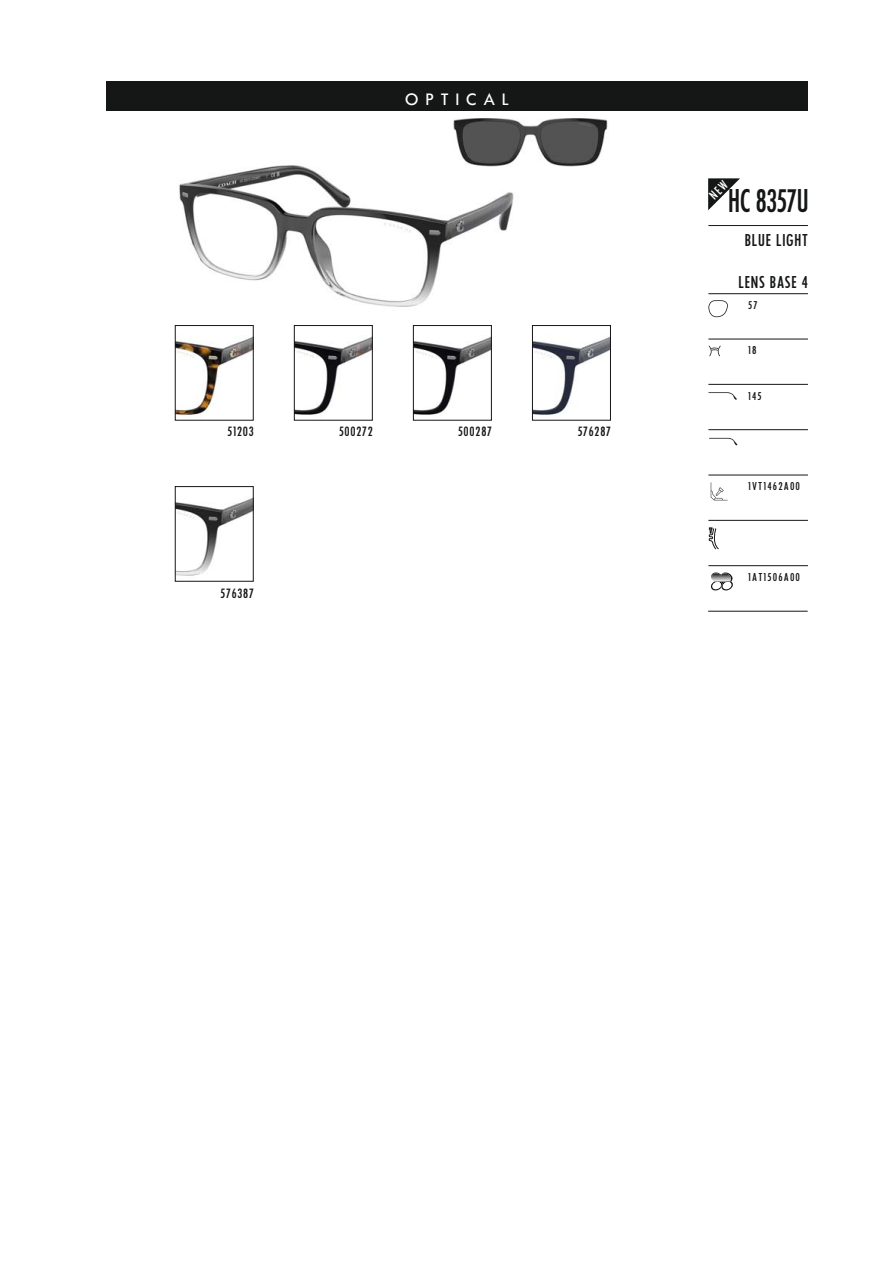
<style>
.page{position:relative;width:893px;height:1263px;background:#fff}
.page>*{position:absolute;margin:0;border:0;box-sizing:border-box;transform-origin:0 0}
.t1{font:34.5px "Futura SH Med Con";letter-spacing:.03em;color:#151616;scale:.9 1}
.t2{font:18px "Futura SH Med Con";letter-spacing:.08em;color:#151616}
.t3{font:500 17.25px "Futura SH";letter-spacing:.45em;color:#fff}
.t4{font:14.25px "Futura SH Med Con";letter-spacing:.1em;color:#151616}
.t5{font:12px "Futura SH Med Con";letter-spacing:.15em;color:#151616}
</style>
<div class="page">
<img style="left:177px;top:337px;width:74px;height:80px">
<div style="left:175px;top:325px;width:78px;height:95px;border:1px solid #151616"></div>
<img style="left:177px;top:498px;width:74px;height:78px">
<div style="left:175px;top:486px;width:78px;height:95px;border:1px solid #151616"></div>
<img style="left:296px;top:337px;width:75px;height:78px">
<div style="left:294px;top:325px;width:79px;height:95px;border:1px solid #151616"></div>
<img style="left:415px;top:337px;width:75px;height:78px">
<div style="left:413px;top:325px;width:79px;height:95px;border:1px solid #151616"></div>
<img style="left:534px;top:337px;width:75px;height:78px">
<div style="left:532px;top:325px;width:79px;height:95px;border:1px solid #151616"></div>
<hr style="left:708px;top:293px;width:100px;height:1px;background:#151616">
<hr style="left:708px;top:225px;width:100px;height:1px;background:#151616">
<svg style="left:709px;top:438px;width:28px;height:7px"></svg>
<svg style="left:711px;top:482px;width:17px;height:18px"></svg>
<svg style="left:709px;top:528px;width:10px;height:22px"></svg>
<svg style="left:711px;top:572px;width:22px;height:18px"></svg>
<hr style="left:708px;top:611px;width:100px;height:1px;background:#151616">
<svg style="left:708px;top:300px;width:20px;height:17px"></svg>
<svg style="left:709px;top:346px;width:12px;height:10px"></svg>
<svg style="left:708px;top:392px;width:29px;height:8px"></svg>
<hr style="left:708px;top:565px;width:100px;height:1px;background:#151616">
<hr style="left:708px;top:520px;width:100px;height:1px;background:#151616">
<hr style="left:708px;top:475px;width:100px;height:1px;background:#151616">
<hr style="left:708px;top:429px;width:100px;height:1px;background:#151616">
<hr style="left:708px;top:384px;width:100px;height:1px;background:#151616">
<hr style="left:708px;top:339px;width:100px;height:1px;background:#151616">
<img style="left:179px;top:118px;width:429px;height:189px">
<div style="left:106px;top:81px;width:702px;height:30px;background:#151616"></div>
<svg style="left:708px;top:178px;width:32px;height:32px"></svg>
<p class="t3" style="left:406px;top:93px;width:104px">OPTICAL</p>
<p class="t4" style="left:228px;top:426px;width:27px">51203</p>
<p class="t4" style="left:221px;top:588px;width:34px">576387</p>
<p class="t4" style="left:339px;top:426px;width:35px">500272</p>
<p class="t4" style="left:458px;top:426px;width:35px">500287</p>
<p class="t4" style="left:578px;top:426px;width:34px">576287</p>
<h1 class="t1" style="left:729px;top:187px;width:89px">HC 8357U</h1>
<p class="t2" style="left:745px;top:233px;width:64px">BLUE LIGHT</p>
<p class="t2" style="left:739px;top:275px;width:70px">LENS BASE 4</p>
<p class="t5" style="left:749px;top:300px;width:10px">57</p>
<p class="t5" style="left:749px;top:346px;width:9px">18</p>
<p class="t5" style="left:749px;top:391px;width:14px">145</p>
<p class="t5" style="left:749px;top:482px;width:53px">1VT1462A00</p>
<p class="t5" style="left:749px;top:572px;width:53px">1AT1506A00</p>
</div>
